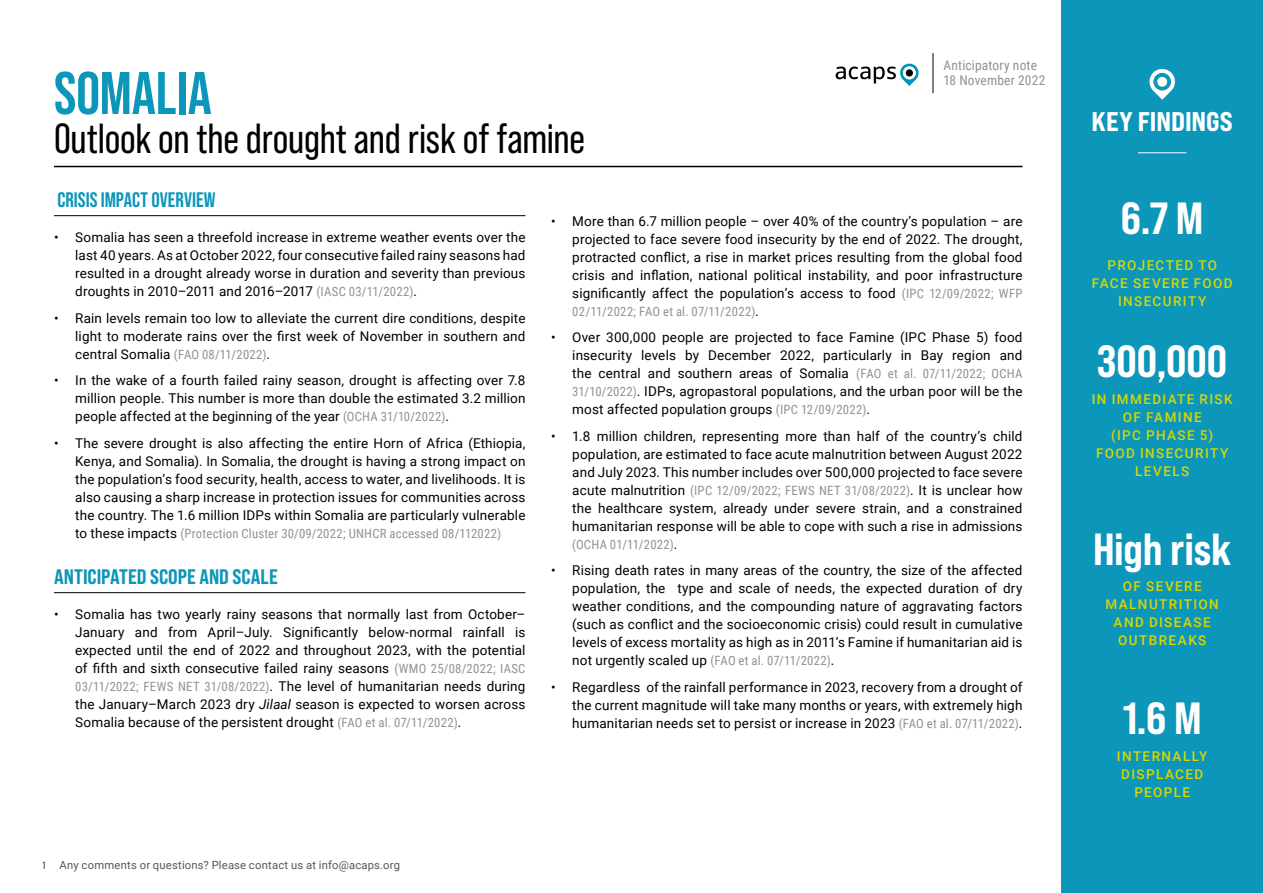
<style>
.page{position:relative;width:1263px;height:893px;background:#fff}
.page>*{position:absolute;margin:0;border:0;box-sizing:border-box;transform-origin:0 0}
.t1{font:700 60px "Bebas Neue Pro";color:#0c96ba}
.t2{font:45px "Bebas Neue Pro Semi Exp X Bold";letter-spacing:-.005em;color:#fff}
.t3{font:42px "Bebas Neue Pro";letter-spacing:-.005em;color:#000}
.t4{font:800 expanded 27px "Bebas Neue Pro";letter-spacing:-.005em;color:#fff}
.t5{font:21px "Bebas Neue Pro Semi Exp X Bold";letter-spacing:.005em;color:#0c96ba}
.t6{font:700 21px "Bebas Neue Pro";color:#0c96ba}
.t7{font:13.5px/18px "Roboto";letter-spacing:.01em;color:#000;text-align:justify}
.t8{font:500 13.5px/18px "Roboto";letter-spacing:.105em;color:#d7d700;text-align:center}
.t9{font:13.5px/15px "Roboto Condensed";letter-spacing:.015em;color:#929292}
.t10{font:12.75px "Roboto Condensed";letter-spacing:.02em;color:#929292}
.t11{font:11.25px "Roboto";letter-spacing:.02em;color:#575756}
.t12{font:10.5px "Bebas Neue Pro Middle";color:#000}
.s1{font-family:"Roboto Condensed";font-size:12.75px;color:#929292}
.s2{font-family:"Roboto";font-size:13.5px;color:#000}
.s3{font-style:italic}
</style>
<div class="page">
<div style="left:1061px;top:0;width:202px;height:893px;background:#0c96ba"></div>
<hr style="left:1138px;top:152px;width:48px;height:1px;background:#fff">
<svg style="left:1149px;top:69px;width:26px;height:31px"></svg>
<div style="left:1157px;top:77px;width:10px;height:10px;background:#fff;border-radius:50%"></div>
<svg style="left:836px;top:64px;width:83px;height:22px"></svg>
<svg style="left:903px;top:66px;width:13px;height:13px"></svg>
<div style="left:906px;top:69px;width:7px;height:8px;background:#000;border-radius:50%"></div>
<hr style="left:933px;top:53px;width:1px;height:40px;background:#000">
<hr style="left:54px;top:215px;width:471px;height:1px;background:#000">
<hr style="left:54px;top:592px;width:471px;height:1px;background:#000">
<hr style="left:54px;top:166px;width:968px;height:1px;background:#000">
<h1 class="t1" style="left:54px;top:59px;width:159px">SOMALIA</h1>
<h3 class="t3" style="left:54px;top:115px;width:532px">Outlook on the drought and risk of famine</h3>
<p class="t9" style="left:943px;top:57px;width:104px">Anticipatory note<br>18 November 2022</p>
<h3 class="t6" style="left:57px;top:188px;width:160px">CRISIS IMPACT OVERVIEW</h3>
<p class="t7" style="left:75px;top:228px;width:452px;text-indent:-21px">• Somalia has seen a threefold increase in extreme weather events over the last 40 years. As at October 2022, four consecutive failed rainy seasons had resulted in a drought already worse in duration and severity than previous droughts in 2010–2011 and 2016–2017 <span class="s1">(IASC 03/11/2022)</span>.</p>
<p class="t7" style="left:75px;top:308px;width:452px;text-indent:-21px">• Rain levels remain too low to alleviate the current dire conditions, despite light to moderate rains over the first week of November in southern and central Somalia <span class="s1">(FAO 08/11/2022)</span>.</p>
<p class="t7" style="left:75px;top:371px;width:452px;text-indent:-21px">• In the wake of a fourth failed rainy season, drought is affecting over 7.8 million people. This number is more than double the estimated 3.2 million people affected at the beginning of the year <span class="s1">(OCHA 31/10/2022)</span>.</p>
<p class="t7" style="left:75px;top:433px;width:452px;text-indent:-21px">• The severe drought is also affecting the entire Horn of Africa (Ethiopia, Kenya, and Somalia). In Somalia, the drought is having a strong impact on the population’s food security, health, access to water, and livelihoods. It is also causing a sharp increase in protection issues for communities across the country. The 1.6 million IDPs within Somalia are particularly vulnerable</p>
<p class="t10" style="left:75px;top:524px;width:427px"><span class="s2">to these impacts</span> (Protection Cluster 30/09/2022; UNHCR accessed 08/112022)</p>
<h3 class="t5" style="left:54px;top:564px;width:225px">ANTICIPATED SCOPE AND SCALE</h3>
<p class="t7" style="left:75px;top:605px;width:452px;text-indent:-21px">• Somalia has two yearly rainy seasons that normally last from October– January and from April–July. Significantly below-normal rainfall is expected until the end of 2022 and throughout 2023, with the potential of fifth and sixth consecutive failed rainy seasons <span class="s1">(WMO 25/08/2022; IASC 03/11/2022; FEWS NET 31/08/2022)</span>. The level of humanitarian needs during the January–March 2023 dry <span class="s3">Jilaal</span> season is expected to worsen across Somalia because of the persistent drought <span class="s1">(FAO et al. 07/11/2022)</span>.</p>
<p class="t7" style="left:572px;top:211px;width:452px;text-indent:-21px">• More than 6.7 million people – over 40% of the country’s population – are projected to face severe food insecurity by the end of 2022. The drought, protracted conflict, a rise in market prices resulting from the global food crisis and inflation, national political instability, and poor infrastructure significantly affect the population’s access to food <span class="s1">(IPC 12/09/2022; WFP</span></p>
<p class="t10" style="left:572px;top:302px;width:188px">02/11/2022; FAO et al. 07/11/2022)<span class="s2">.</span></p>
<p class="t7" style="left:572px;top:328px;width:452px;text-indent:-21px">• Over 300,000 people are projected to face Famine (IPC Phase 5) food insecurity levels by December 2022, particularly in Bay region and the central and southern areas of Somalia <span class="s1">(FAO et al. 07/11/2022; OCHA 31/10/2022)</span>. IDPs, agropastoral populations, and the urban poor will be the most affected population groups <span class="s1">(IPC 12/09/2022)</span>.</p>
<p class="t7" style="left:572px;top:426px;width:452px;text-indent:-21px">• 1.8 million children, representing more than half of the country’s child population, are estimated to face acute malnutrition between August 2022 and July 2023. This number includes over 500,000 projected to face severe</p>
<p class="t10" style="left:572px;top:481px;width:452px"><span class="s2">acute malnutrition</span> (IPC 12/09/2022; FEWS NET 31/08/2022)<span class="s2">. It is unclear how</span></p>
<p class="t7" style="left:572px;top:498px;width:452px">the healthcare system, already under severe strain, and a constrained humanitarian response will be able to cope with such a rise in admissions</p>
<p class="t10" style="left:572px;top:535px;width:107px">(OCHA 01/11/2022)<span class="s2">.</span></p>
<p class="t7" style="left:572px;top:561px;width:452px;text-indent:-21px">• Rising death rates in many areas of the country, the size of the affected population, the type and scale of needs, the expected duration of dry weather conditions, and the compounding nature of aggravating factors (such as conflict and the socioeconomic crisis) could result in cumulative levels of excess mortality as high as in 2011’s Famine if humanitarian aid is not urgently scaled up <span class="s1">(FAO et al. 07/11/2022)</span>.</p>
<p class="t7" style="left:572px;top:677px;width:452px;text-indent:-21px">• Regardless of the rainfall performance in 2023, recovery from a drought of the current magnitude will take many months or years, with extremely high humanitarian needs set to persist or increase in 2023 <span class="s1">(FAO et al. 07/11/2022)</span>.</p>
<p class="t12" style="left:43px;top:859px;width:4px">1</p>
<p class="t11" style="left:60px;top:857px;width:342px">Any comments or questions? Please contact us at info@acaps.org</p>
<h3 class="t4" style="left:1091px;top:105px;width:143px">KEY FINDINGS</h3>
<h2 class="t2" style="left:1121px;top:192px;width:84px">6.7 M</h2>
<p class="t8" style="left:1092px;top:256px;width:142px">PROJECTED TO<br>FACE SEVERE FOOD<br>INSECURITY</p>
<h2 class="t2" style="left:1097px;top:335px;width:131px">300,000</h2>
<p class="t8" style="left:1092px;top:389px;width:142px">IN IMMEDIATE RISK<br>OF FAMINE<br>(IPC PHASE 5)<br>FOOD INSECURITY<br>LEVELS</p>
<h2 class="t2" style="left:1093px;top:522px;width:140px">High risk</h2>
<p class="t8" style="left:1105px;top:577px;width:115px">OF SEVERE<br>MALNUTRITION<br>AND DISEASE<br>OUTBREAKS</p>
<h2 class="t2" style="left:1123px;top:692px;width:81px">1.6 M</h2>
<p class="t8" style="left:1117px;top:746px;width:92px">INTERNALLY<br>DISPLACED<br>PEOPLE</p>
</div>
